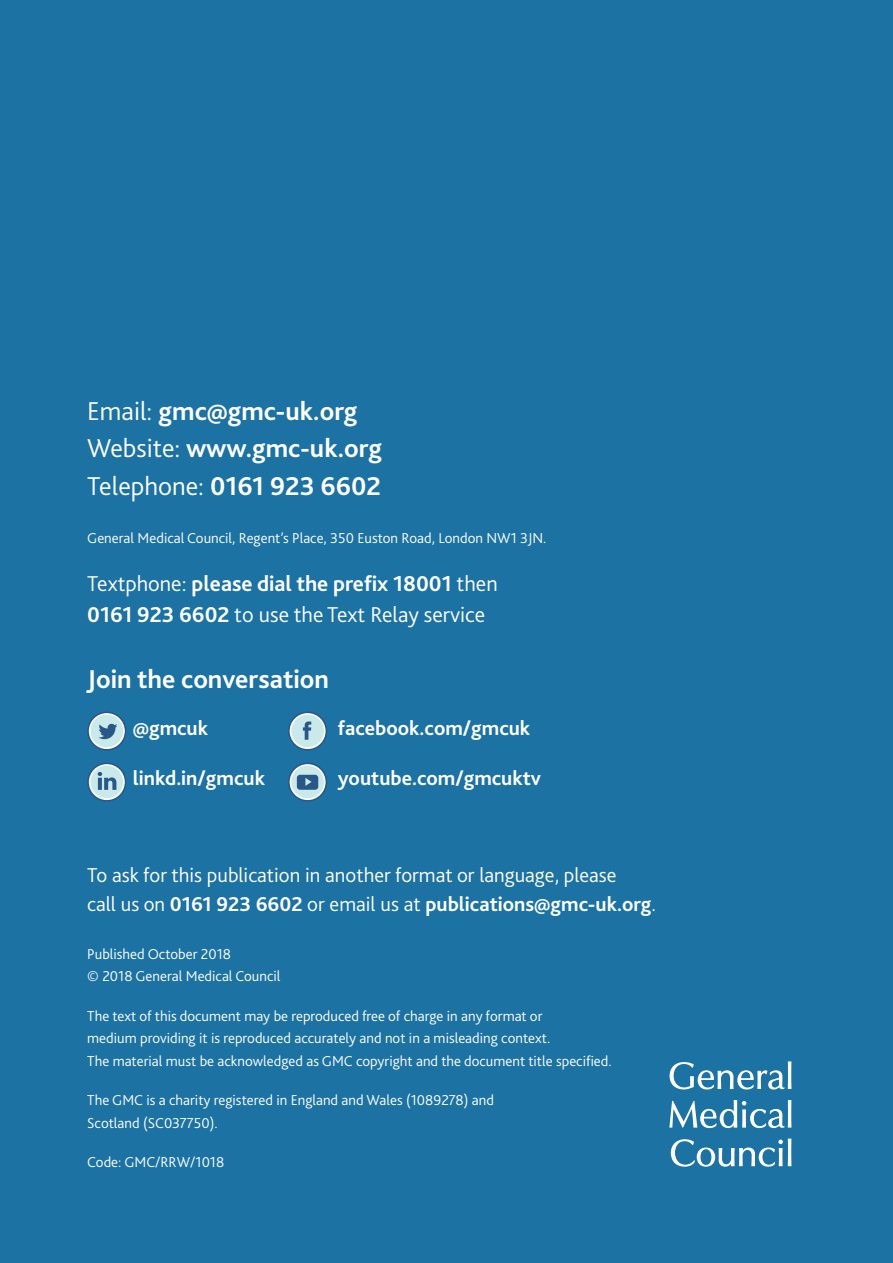
<style>
.page{position:relative;width:893px;height:1263px;background:#1c72a3}
.page>*{position:absolute;margin:0;border:0;box-sizing:border-box;transform-origin:0 0}
.t1{font:700 27px/37.5px "Bliss 2";color:#fff}
.t2{font:300 22.5px/31.5px "Bliss 2";color:#fff}
.t3{font:300 21px/28.5px "Bliss 2";color:#fff}
.t4{font:700 21px "Bliss 2";color:#fff}
.t5{font:300 15px/22.5px "Bliss 2";color:#fff}
.s1{font-weight:300}
.s2{font-weight:700}
</style>
<div class="page">
<svg style="left:289px;top:712px;width:37px;height:38px"></svg>
<div style="left:288px;top:711px;width:39px;height:40px;border:2px solid #295888;border-radius:50%"></div>
<div style="left:291px;top:715px;width:33px;height:32px;background:#c9e9eb;border-radius:50%"></div>
<svg style="left:303px;top:721px;width:8px;height:19px"></svg>
<svg style="left:88px;top:763px;width:38px;height:38px"></svg>
<div style="left:87px;top:762px;width:39px;height:40px;border:2px solid #295888;border-radius:50%"></div>
<div style="left:91px;top:766px;width:32px;height:32px;background:#c9e9eb;border-radius:50%"></div>
<svg style="left:98px;top:772px;width:18px;height:18px"></svg>
<svg style="left:88px;top:712px;width:38px;height:38px"></svg>
<div style="left:87px;top:711px;width:39px;height:40px;border:2px solid #295888;border-radius:50%"></div>
<div style="left:91px;top:715px;width:32px;height:32px;background:#c9e9eb;border-radius:50%"></div>
<svg style="left:98px;top:724px;width:19px;height:15px"></svg>
<svg style="left:289px;top:763px;width:37px;height:38px"></svg>
<div style="left:288px;top:762px;width:39px;height:40px;border:2px solid #295888;border-radius:50%"></div>
<div style="left:291px;top:766px;width:33px;height:32px;background:#c9e9eb;border-radius:50%"></div>
<svg style="left:297px;top:775px;width:21px;height:15px"></svg>
<svg style="left:670px;top:1061px;width:121px;height:28px"></svg>
<svg style="left:669px;top:1100px;width:122px;height:28px"></svg>
<svg style="left:671px;top:1138px;width:120px;height:29px"></svg>
<h1 class="t1" style="left:87px;top:391px;width:296px"><span class="s1">Email:</span> gmc@gmc-uk.org<br><span class="s1">Website:</span> www.gmc-uk.org<br><span class="s1">Telephone:</span> 0161 923 6602</h1>
<p class="t5" style="left:87px;top:526px;width:461px">General Medical Council, Regent’s Place, 350 Euston Road, London NW1 3JN.</p>
<h2 class="t2" style="left:87px;top:567px;width:412px">Textphone: <span class="s2">please dial the prefix 18001</span> then<br><span class="s2">0161 923 6602</span> to use the Text Relay service</h2>
<h1 class="t1" style="left:87px;top:660px;width:243px">Join the conversation</h1>
<h3 class="t4" style="left:133px;top:715px;width:77px">@gmcuk</h3>
<h3 class="t4" style="left:133px;top:765px;width:134px">linkd.in/gmcuk</h3>
<h3 class="t4" style="left:338px;top:715px;width:194px">facebook.com/gmcuk</h3>
<h3 class="t4" style="left:338px;top:765px;width:205px">youtube.com/gmcuktv</h3>
<h3 class="t3" style="left:87px;top:860px;width:570px">To ask for this publication in another format or language, please<br>call us on <span class="s2">0161 923 6602</span> or email us at <span class="s2">publications@gmc-uk.org</span>.</h3>
<p class="t5" style="left:87px;top:942px;width:195px">Published October 2018<br>© 2018 General Medical Council</p>
<p class="t5" style="left:87px;top:1004px;width:526px">The text of this document may be reproduced free of charge in any format or<br>medium providing it is reproduced accurately and not in a misleading context.<br>The material must be acknowledged as GMC copyright and the document title specified.</p>
<p class="t5" style="left:87px;top:1089px;width:408px">The GMC is a charity registered in England and Wales (1089278) and<br>Scotland (SC037750).</p>
<p class="t5" style="left:87px;top:1151px;width:139px">Code: GMC/RRW/1018</p>
</div>
